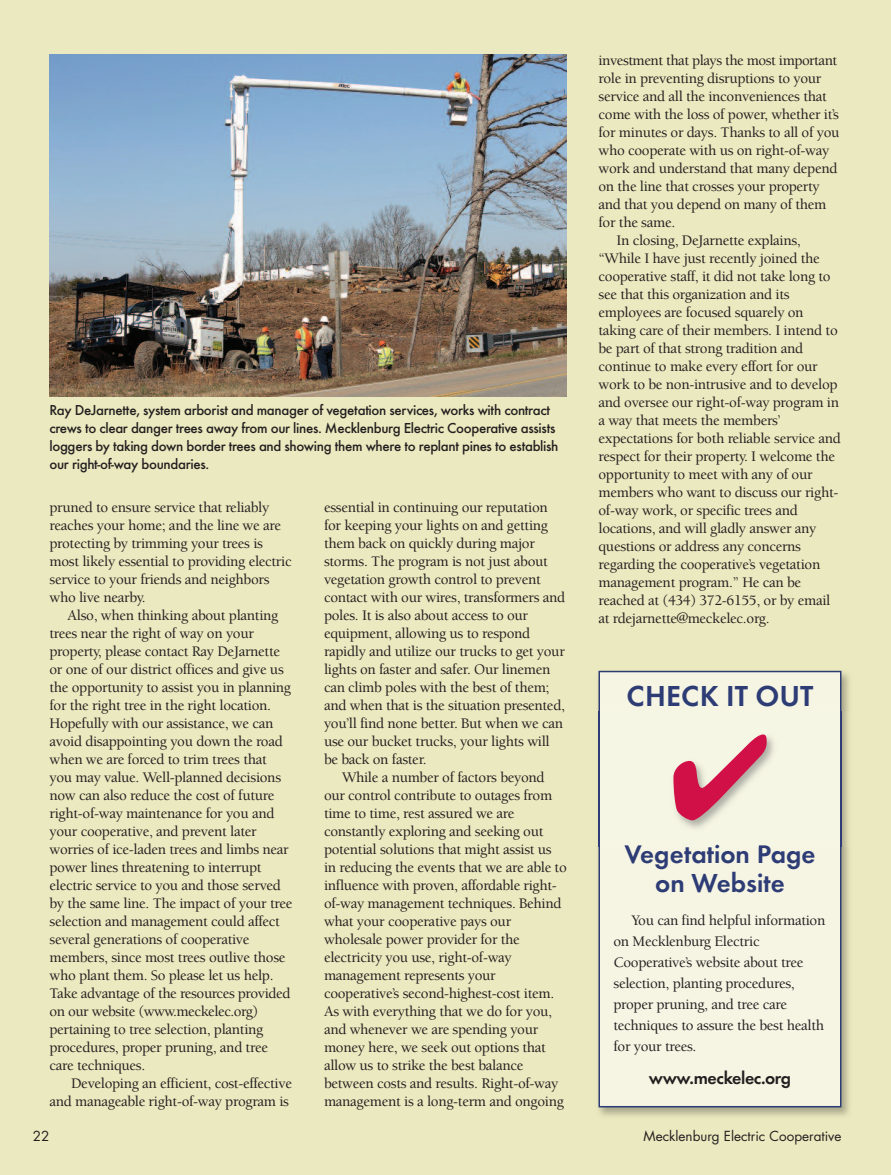
<style>
.page{position:relative;width:891px;height:1175px;background:#fff}
.page>*{position:absolute;margin:0;border:0;box-sizing:border-box;transform-origin:0 0}
.t1{font:600 30px "Futura T";color:#2e3c76}
.t2{font:600 27px/28.5px "Futura T";color:#2e3c76;text-align:center}
.t3{font:600 18px "Futura T";letter-spacing:-.025em;color:#231f20}
.t4{font:500 15px/18px "Berkeley";letter-spacing:-.02em;color:#231f20}
.t5{font:500 15px/18px "Futura T";letter-spacing:-.025em;color:#231f20}
.t6{font:13.5px "Futura Std";color:#231f20}
</style>
<div class="page">
<div style="left:0;top:0;width:891px;height:1174px;background:#ebe9bf"></div>
<img style="left:50px;top:54px;width:517px;height:342px">
<img style="left:598px;top:673px;width:251px;height:443px">
<div style="left:600px;top:672px;width:240px;height:434px;background:#f6f5e3"></div>
<div style="left:598px;top:670px;width:244px;height:437px;border:2px solid #2e3c76"></div>
<img style="left:598px;top:711px;width:251px;height:135px">
<img style="left:624px;top:844px;width:146px;height:2px">
<svg style="left:673px;top:734px;width:94px;height:86px"></svg>
<p class="t5" style="left:49px;top:401px;width:511px">Ray DeJarnette, system arborist and manager of vegetation services, works with contract crews to clear danger trees away from our lines. Mecklenburg Electric Cooperative assists loggers by taking down border trees and showing them where to replant pines to establish our right-of-way boundaries.</p>
<p class="t4" style="left:49px;top:499px;width:244px">pruned to ensure service that reliably reaches your home; and the line we are protecting by trimming your trees is most likely essential to providing electric service to your friends and neighbors who live nearby.</p>
<p class="t4" style="left:49px;top:607px;width:244px;text-indent:18px">Also, when thinking about planting trees near the right of way on your property, please contact Ray DeJarnette or one of our district offices and give us the opportunity to assist you in planning for the right tree in the right location.<br>Hopefully with our assistance, we can avoid disappointing you down the road when we are forced to trim trees that you may value. Well-planned decisions now can also reduce the cost of future right-of-way maintenance for you and your cooperative, and prevent later worries of ice-laden trees and limbs near power lines threatening to interrupt electric service to you and those served by the same line. The impact of your tree selection and management could affect several generations of cooperative members, since most trees outlive those who plant them. So please let us help.<br>Take advantage of the resources provided on our website (www.meckelec.org) pertaining to tree selection, planting procedures, proper pruning, and tree care techniques.</p>
<p class="t4" style="left:50px;top:1075px;width:244px;text-align:right">Developing an efficient, cost-effective and manageable right-of-way program is</p>
<p class="t4" style="left:324px;top:499px;width:243px">essential in continuing our reputation for keeping your lights on and getting them back on quickly during major storms. The program is not just about vegetation growth control to prevent contact with our wires, transformers and poles. It is also about access to our equipment, allowing us to respond rapidly and utilize our trucks to get your lights on faster and safer. Our linemen can climb poles with the best of them; and when that is the situation presented, you’ll find none better. But when we can use our bucket trucks, your lights will be back on faster.</p>
<p class="t4" style="left:324px;top:769px;width:244px;text-indent:18px">While a number of factors beyond our control contribute to outages from time to time, rest assured we are constantly exploring and seeking out potential solutions that might assist us in reducing the events that we are able to influence with proven, affordable right&shy;of-way management techniques. Behind what your cooperative pays our wholesale power provider for the electricity you use, right-of-way management represents your cooperative’s second-highest-cost item.<br>As with everything that we do for you, and whenever we are spending your money here, we seek out options that allow us to strike the best balance between costs and results. Right-of-way management is a long-term and ongoing</p>
<p class="t4" style="left:599px;top:52px;width:240px">investment that plays the most important</p>
<p class="t4" style="left:599px;top:70px;width:224px">role in preventing disruptions to your</p>
<p class="t4" style="left:599px;top:88px;width:230px">service and all the inconveniences that</p>
<p class="t4" style="left:599px;top:106px;width:242px">come with the loss of power, whether it’s</p>
<p class="t4" style="left:599px;top:124px;width:242px">for minutes or days. Thanks to all of you</p>
<p class="t4" style="left:599px;top:142px;width:232px">who cooperate with us on right-of-way</p>
<p class="t4" style="left:599px;top:160px;width:240px">work and understand that many depend</p>
<p class="t4" style="left:599px;top:178px;width:223px">on the line that crosses your property</p>
<p class="t4" style="left:599px;top:196px;width:229px">and that you depend on many of them</p>
<p class="t4" style="left:599px;top:214px;width:78px">for the same.</p>
<p class="t4" style="left:617px;top:232px;width:186px">In closing, DeJarnette explains,</p>
<p class="t4" style="left:599px;top:250px;width:223px">“While I have just recently joined the</p>
<p class="t4" style="left:599px;top:268px;width:234px">cooperative staff, it did not take long to</p>
<p class="t4" style="left:599px;top:286px;width:193px">see that this organization and its</p>
<p class="t4" style="left:599px;top:304px;width:207px">employees are focused squarely on</p>
<p class="t4" style="left:599px;top:322px;width:241px">taking care of their members. I intend to</p>
<p class="t4" style="left:599px;top:340px;width:206px">be part of that strong tradition and</p>
<p class="t4" style="left:599px;top:358px;width:221px">continue to make every effort for our</p>
<p class="t4" style="left:599px;top:376px;width:241px">work to be non-intrusive and to develop</p>
<p class="t4" style="left:599px;top:394px;width:242px">and oversee our right-of-way program in</p>
<p class="t4" style="left:599px;top:412px;width:184px">a way that meets the members’</p>
<p class="t4" style="left:599px;top:430px;width:244px">expectations for both reliable service and</p>
<p class="t4" style="left:599px;top:448px;width:238px">respect for their property. I welcome the</p>
<p class="t4" style="left:599px;top:466px;width:216px">opportunity to meet with any of our</p>
<p class="t4" style="left:599px;top:484px;width:241px">members who want to discuss our right-</p>
<p class="t4" style="left:599px;top:502px;width:201px">of-way work, or specific trees and</p>
<p class="t4" style="left:599px;top:520px;width:220px">locations, and will gladly answer any</p>
<p class="t4" style="left:599px;top:538px;width:204px">questions or address any concerns</p>
<p class="t4" style="left:599px;top:556px;width:223px">regarding the cooperative’s vegetation</p>
<p class="t4" style="left:599px;top:574px;width:204px">management program.” He can be</p>
<p class="t4" style="left:599px;top:592px;width:233px">reached at (434) 372-6155, or by email</p>
<p class="t4" style="left:599px;top:610px;width:173px">at rdejarnette@meckelec.org.</p>
<h1 class="t1" style="left:627px;top:678px;width:188px">CHECK IT OUT</h1>
<h2 class="t2" style="left:624px;top:839px;width:193px">Vegetation Page on Website</h2>
<p class="t4" style="left:614px;top:911px;width:213px;line-height:21px;text-indent:18px">You can find helpful information on Mecklenburg Electric<br>Cooperative’s website about tree selection, planting procedures, proper pruning, and tree care techniques to assure the best health for your trees.</p>
<p class="t3" style="left:649px;top:1067px;width:144px">www.meckelec.org</p>
<p class="t6" style="left:33px;top:1129px;width:18px">22</p>
<p class="t6" style="left:644px;top:1129px;width:199px">Mecklenburg Electric Cooperative</p>
</div>
